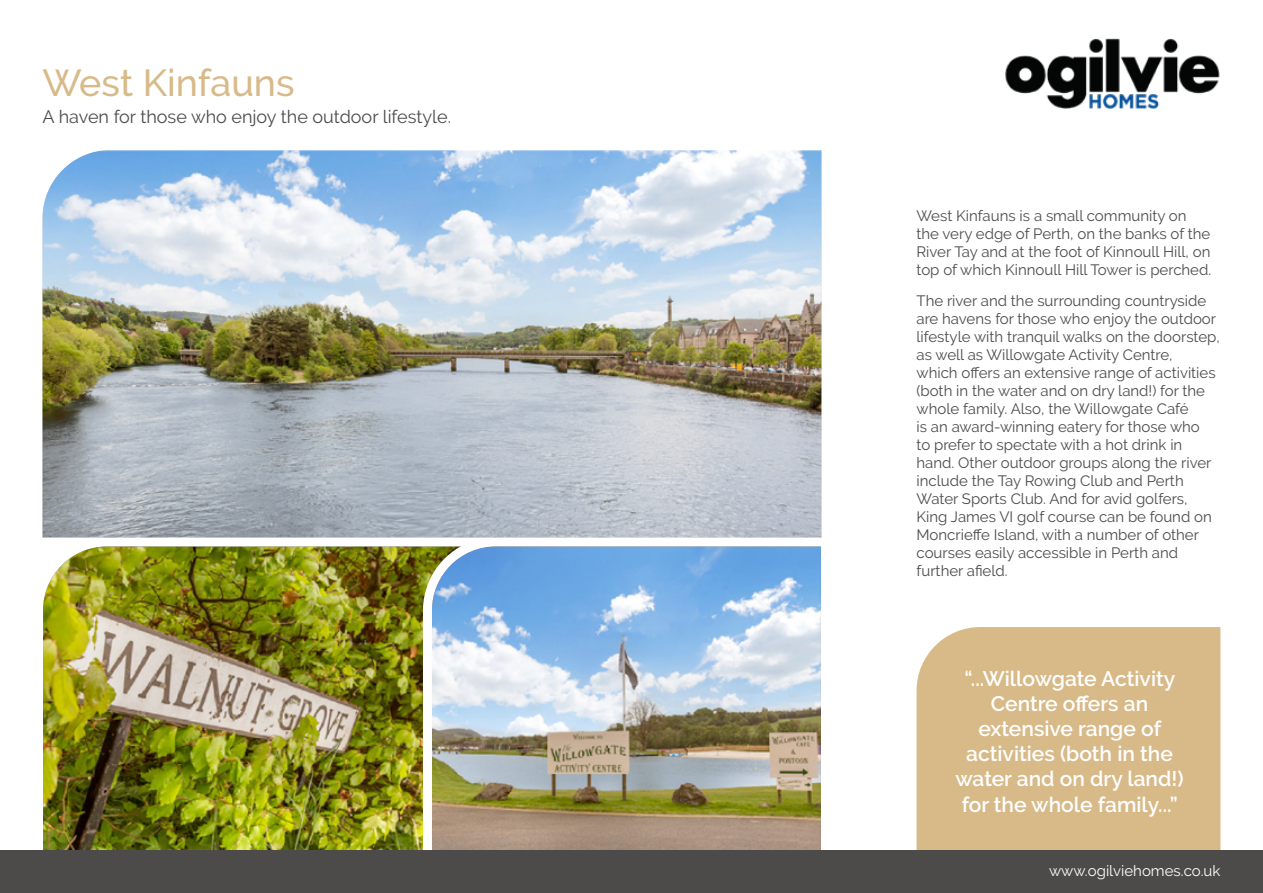
<style>
.page{position:relative;width:1263px;height:893px;background:#fff}
.page>*{position:absolute;margin:0;border:0;box-sizing:border-box;transform-origin:0 0}
.t1{font:500 37.5px "Raleway";color:#d8ba89}
.t2{font:600 21px/25.2px "Raleway";color:#fff;text-align:center}
.t3{font:18px "Raleway";color:#4d4a4a}
.t4{font:15px/18px "Raleway";color:#4d4a4a}
.t5{font:15px "Raleway";color:#fff}
</style>
<div class="page">
<div style="left:916px;top:627px;width:304px;height:223px;background:#d8ba89"></div>
<img style="left:42px;top:533px;width:376px;height:317px">
<img style="left:418px;top:533px;width:404px;height:317px">
<img style="left:43px;top:150px;width:778px;height:387px">
<div style="left:0;top:850px;width:1263px;height:43px;background:#4d4a4a"></div>
<img style="left:1005px;top:39px;width:215px;height:69px">
<h1 class="t1" style="left:43px;top:61px;width:254px">West Kinfauns</h1>
<p class="t3" style="left:43px;top:106px;width:410px">A haven for those who enjoy the outdoor lifestyle.</p>
<p class="t4" style="left:916px;top:206px;width:296px">West Kinfauns is a small community on the very edge of Perth, on the banks of the River Tay and at the foot of Kinnoull Hill, on top of which Kinnoull Hill Tower is perched.</p>
<p class="t4" style="left:916px;top:291px;width:305px">The river and the surrounding countryside are havens for those who enjoy the outdoor lifestyle with tranquil walks on the doorstep, as well as Willowgate Activity Centre,<br>which offers an extensive range of activities (both in the water and on dry land!) for the whole family. Also, the Willowgate Café<br>is an award-winning eatery for those who<br>to prefer to spectate with a hot drink in hand. Other outdoor groups along the river include the Tay Rowing Club and Perth Water Sports Club. And for avid golfers, King James VI golf course can be found on Moncrieffe Island, with a number of other courses easily accessible in Perth and further afield.</p>
<h2 class="t2" style="left:955px;top:666px;width:230px">“...Willowgate Activity<br>Centre offers an extensive range of activities (both in the water and on dry land!) for the whole family...”</h2>
<p class="t5" style="left:1049px;top:862px;width:173px">www.ogilviehomes.co.uk</p>
</div>
